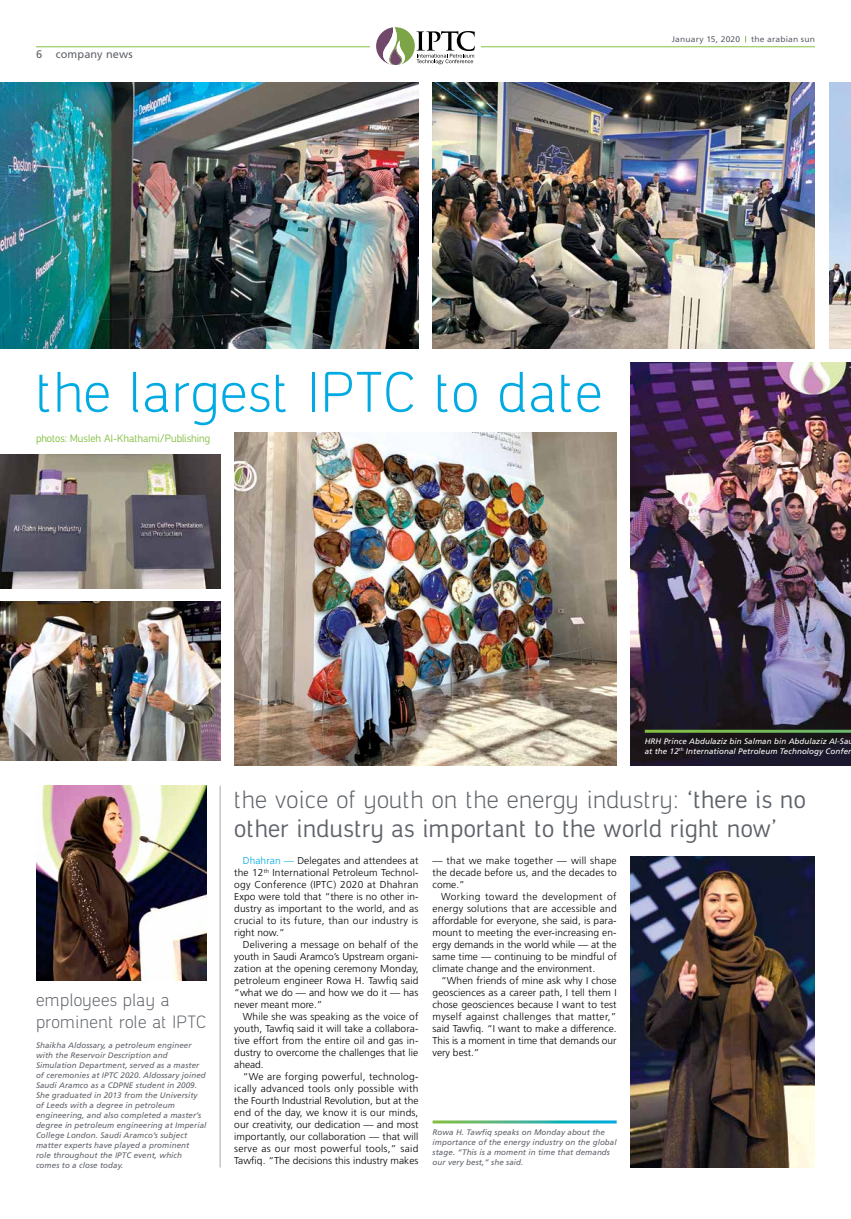
<style>
.page{position:relative;width:851px;height:1219px;background:#fff}
.page>*{position:absolute;margin:0;border:0;box-sizing:border-box;transform-origin:0 0}
.t1{font:300 64px "Manifapro";letter-spacing:.02em;color:#00aae2}
.t2{font:28px/29px "Manifapro";letter-spacing:.02em;color:#5f636a}
.t3{font:300 20px/22px "Manifapro";letter-spacing:.02em;color:#5f636a}
.t4{font:12px "Manifapro";color:#83bf41}
.t5{font:11px "Frutiger LT Std";letter-spacing:.01em;color:#5f636a}
.t6{font:300 10px/12px "Frutiger LT Std";letter-spacing:.005em;color:#000;text-align:justify}
.t7{font:8.2px "Frutiger LT Std";letter-spacing:.02em;color:#5f636a;scale:1.04 1}
.t8{font:italic 8px/10px "Frutiger LT Std";letter-spacing:.01em;color:#5f636a}
.t9{font:italic 8px/10px "Frutiger LT Std";letter-spacing:.01em;color:#fff}
.s1{font-weight:300}
.s2{color:#00aae2}
</style>
<div class="page">
<img style="left:0;top:82px;width:418px;height:267px">
<img style="left:432px;top:82px;width:382px;height:267px">
<img style="left:829px;top:82px;width:21px;height:267px">
<img style="left:630px;top:363px;width:220px;height:402px">
<hr style="left:644px;top:730px;width:206px;height:3px;background:#fff">
<img style="left:234px;top:432px;width:382px;height:333px">
<img style="left:0;top:455px;width:220px;height:133px">
<img style="left:0;top:602px;width:220px;height:158px">
<img style="left:630px;top:856px;width:184px;height:311px">
<hr style="left:220px;top:786px;width:1px;height:381px;background:#a7a9ac">
<img style="left:36px;top:786px;width:170px;height:195px">
<hr style="left:36px;top:46px;width:778px;height:1px;background:#83bf41">
<div style="left:370px;top:18px;width:110px;height:54px;background:#fff"></div>
<svg style="left:376px;top:27px;width:99px;height:38px"></svg>
<p class="t5" style="left:36px;top:47px;width:98px">6 company news</p>
<p class="t7" style="left:671px;top:35px;width:67px">January 15, 2020</p>
<p class="t7" style="left:751px;top:35px;width:63px">the arabian sun</p>
<h1 class="t1" style="left:36px;top:333px;width:567px">the largest IPTC to date</h1>
<p class="t4" style="left:36px;top:427px;width:175px">photos: Musleh Al-Khathami/Publishing</p>
<p class="t9" style="left:644px;top:736px;width:208px">HRH Prince Abdulaziz bin Salman bin Abdulaziz Al-Sa at the 12<sup>th</sup> International Petroleum Technology Confer</p>
<h3 class="t3" style="left:36px;top:986px;width:172px">employees play a prominent role at IPTC</h3>
<p class="t8" style="left:36px;top:1040px;width:172px">Shaikha Aldossary, a petroleum engineer with the Reservoir Description and Simulation Department, served as a master of ceremonies at IPTC 2020. Aldossary joined Saudi Aramco as a CDPNE student in 2009.<br>She graduated in 2013 from the University of Leeds with a degree in petroleum engineering, and also completed a master’s degree in petroleum engineering at Imperial College London. Saudi Aramco’s subject matter experts have played a prominent<br>role throughout the IPTC event, which comes to a close today.</p>
<h2 class="t2" style="left:234px;top:781px;width:573px"><span class="s1">the voice of youth on the energy industry:</span> ‘there is no other industry as important to the world right now’</h2>
<p class="t6" style="left:234px;top:855px;width:186px;text-indent:9px"><span class="s2">Dhahran —</span> Delegates and attendees at the 12<sup>th</sup> International Petroleum Technol&shy;ogy Conference (IPTC) 2020 at Dhahran Expo were told that “there is no other in&shy;dustry as important to the world, and as crucial to its future, than our industry is right now.”</p>
<p class="t6" style="left:234px;top:939px;width:186px;text-indent:9px">Delivering a message on behalf of the youth in Saudi Aramco’s Upstream organi&shy;zation at the opening ceremony Monday, petroleum engineer Rowa H. Tawfiq said “what we do — and how we do it — has never meant more.”</p>
<p class="t6" style="left:234px;top:1011px;width:186px;text-indent:9px">While she was speaking as the voice of youth, Tawfiq said it will take a collabora&shy;tive effort from the entire oil and gas in&shy;dustry to overcome the challenges that lie ahead.</p>
<p class="t6" style="left:234px;top:1071px;width:186px;text-indent:9px">“We are forging powerful, technolog&shy;ically advanced tools only possible with the Fourth Industrial Revolution, but at the end of the day, we know it is our minds, our creativity, our dedication — and most importantly, our collaboration — that will serve as our most powerful tools,” said Tawfiq. “The decisions this industry makes</p>
<p class="t6" style="left:432px;top:855px;width:186px">— that we make together — will shape the decade before us, and the decades to come.”</p>
<p class="t6" style="left:432px;top:891px;width:186px;text-indent:9px">Working toward the development of energy solutions that are accessible and affordable for everyone, she said, is para&shy;mount to meeting the ever-increasing en&shy;ergy demands in the world while — at the same time — continuing to be mindful of climate change and the environment.</p>
<p class="t6" style="left:432px;top:975px;width:186px;text-indent:9px">“When friends of mine ask why I chose geosciences as a career path, I tell them I chose geosciences because I want to test myself against challenges that matter,” said Tawfiq. “I want to make a difference.<br>This is a moment in time that demands our very best.”</p>
<p class="t8" style="left:432px;top:1127px;width:185px">Rowa H. Tawfiq speaks on Monday about the importance of the energy industry on the global stage. “This is a moment in time that demands our very best,” she said.</p>
</div>
